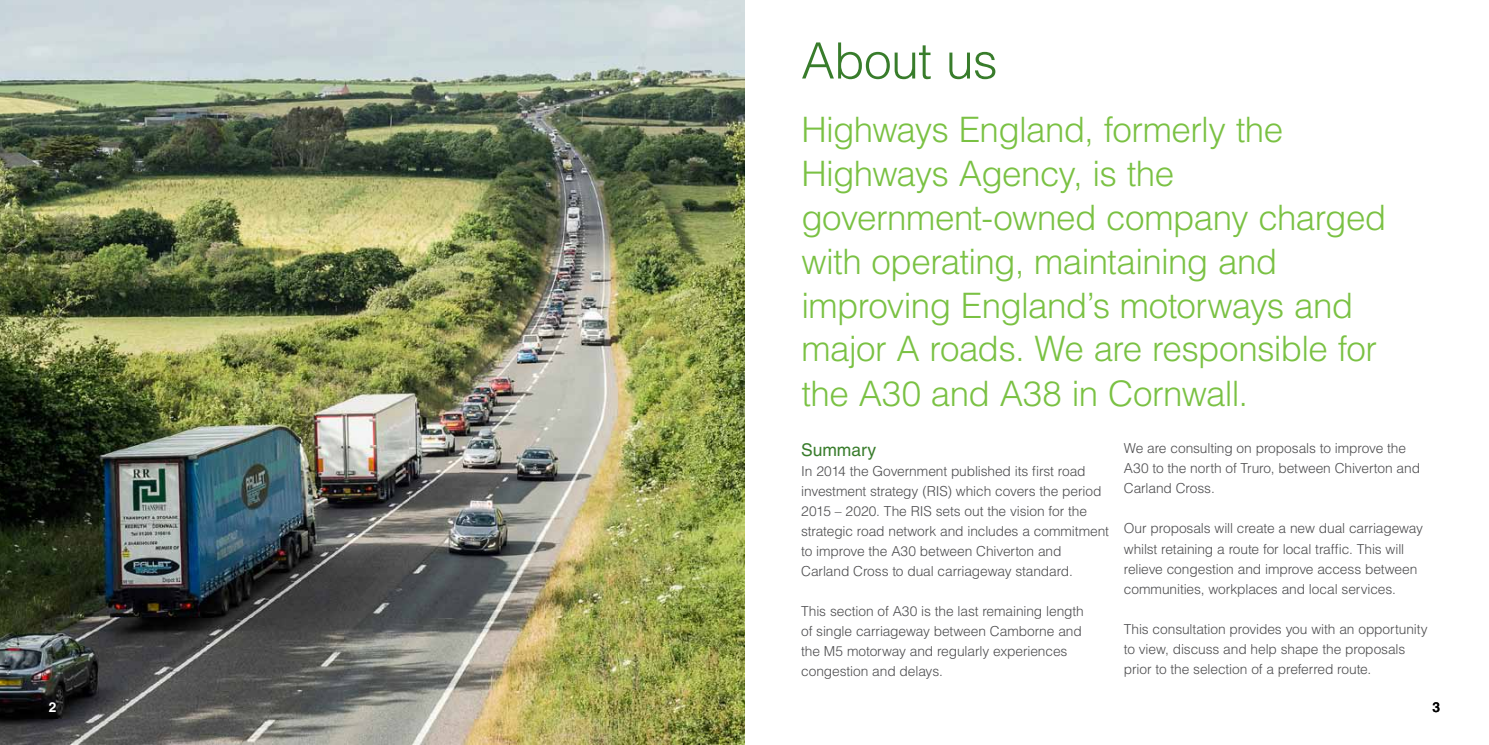
<style>
.page{position:relative;width:1489px;height:745px;background:#fff}
.page>*{position:absolute;margin:0;border:0;box-sizing:border-box;transform-origin:0 0}
.t1{font:300 50px "Helvetica LT Std";letter-spacing:-.015em;color:#387c2b}
.t2{font:300 35px/44px "Helvetica LT Std";letter-spacing:-.02em;color:#7ac143}
.t3{font:17.5px "Helvetica LT Std";letter-spacing:-.005em;color:#387c2b}
.t4{font:300 13.75px/20px "Helvetica LT Std";letter-spacing:-.01em;color:#4d4d4f}
.t5{font:700 13.75px "Helvetica LT Std";color:#000}
.t6{font:700 13.75px "Helvetica LT Std";color:#fff}
</style>
<div class="page">
<img style="left:0;top:0;width:744px;height:744px">
<p class="t6" style="left:49px;top:698px;width:9px">2</p>
<h1 class="t1" style="left:801px;top:29px;width:198px">About us</h1>
<h2 class="t2" style="left:801px;top:107px;width:586px">Highways England, formerly the<br>Highways Agency, is the government-owned company charged with operating, maintaining and improving England’s motorways and major A roads. We are responsible for the A30 and A38 in Cornwall.</h2>
<p class="t3" style="left:801px;top:439px;width:76px">Summary</p>
<p class="t4" style="left:801px;top:460px;width:309px">In 2014 the Government published its first road investment strategy (RIS) which covers the period 2015 – 2020. The RIS sets out the vision for the strategic road network and includes a commitment to improve the A30 between Chiverton and Carland Cross to dual carriageway standard.</p>
<p class="t4" style="left:801px;top:600px;width:284px">This section of A30 is the last remaining length of single carriageway between Camborne and the M5 motorway and regularly experiences congestion and delays.</p>
<p class="t4" style="left:1123px;top:438px;width:298px">We are consulting on proposals to improve the<br>A30 to the north of Truro, between Chiverton and<br>Carland Cross.</p>
<p class="t4" style="left:1123px;top:518px;width:300px">Our proposals will create a new dual carriageway whilst retaining a route for local traffic. This will relieve congestion and improve access between communities, workplaces and local services.</p>
<p class="t4" style="left:1123px;top:618px;width:305px">This consultation provides you with an opportunity to view, discuss and help shape the proposals prior to the selection of a preferred route.</p>
<p class="t5" style="left:1432px;top:698px;width:9px">3</p>
</div>
